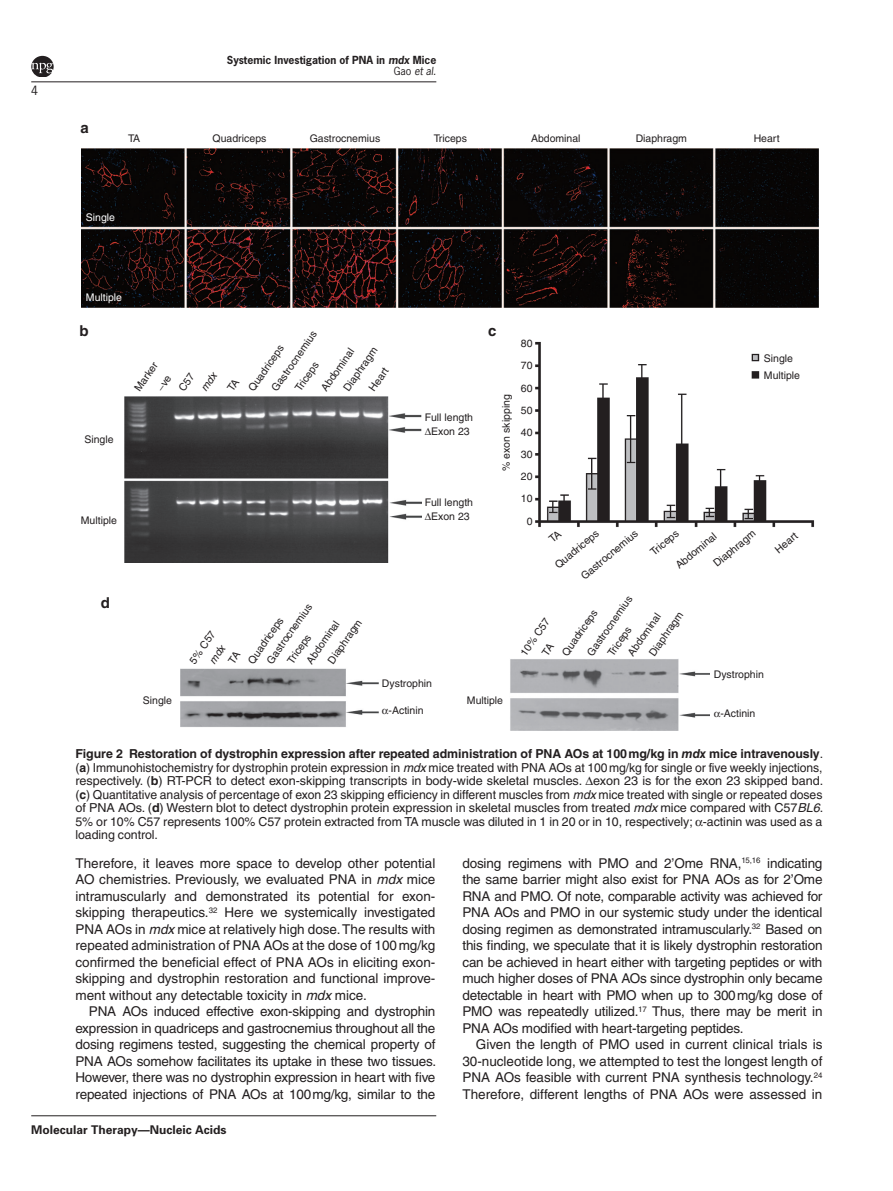
<style>
.page{position:relative;width:893px;height:1191px;background:#fff}
.page>*{position:absolute;margin:0;border:0;box-sizing:border-box;transform-origin:0 0}
.t1{font:700 15px "Helvetica";color:#231f20}
.t2{font:13.5px/16.5px "Helvetica";letter-spacing:-.015em;color:#231f20;text-align:justify}
.t3{font:12.3px/13.5px "Helvetica";letter-spacing:-.005em;color:#231f20;text-align:justify}
.t4{font:700 12px "Univers";color:#231f20}
.t5{font:12px "News Gothic";color:#231f20}
.t6{font:10.5px/22.2px "Helvetica";color:#231f20}
.t7{font:700 10.5px/11.7px "News Gothic";color:#231f20;text-align:right}
.t8{font:10.5px "Helvetica";color:#fff}
.s1{font-style:italic}
.s2{font-weight:400}
.s3{font-weight:400;font-style:italic}
.s4{font-weight:700}
.s5{font-weight:700;font-style:italic}
</style>
<div class="page">
<hr style="left:31px;top:1115px;width:405px;height:1px;background:#231f20">
<hr style="left:31px;top:82px;width:405px;height:1px;background:#231f20">
<svg style="left:31px;top:56px;width:23px;height:20px"></svg>
<img style="left:82px;top:149px;width:736px;height:158px">
<img style="left:181px;top:659px;width:529px;height:71px">
<img style="left:535px;top:341px;width:280px;height:186px">
<img style="left:124px;top:396px;width:298px;height:166px">
<svg style="left:382px;top:709px;width:6px;height:5px"></svg>
<svg style="left:210px;top:659px;width:31px;height:5px"></svg>
<p class="t5" style="left:31px;top:82px;width:8px">4</p>
<p class="t1" style="left:80px;top:118px;width:10px">a</p>
<p class="t7" style="left:227px;top:53px;width:211px">Systemic Investigation of PNA in <span class="s1">mdx</span> Mice<br><span class="s2">Gao</span> <span class="s3">et al.</span></p>
<p class="t6" style="left:128px;top:127px;width:14px">TA</p>
<p class="t6" style="left:213px;top:127px;width:55px">Quadriceps</p>
<p class="t6" style="left:310px;top:127px;width:72px">Gastrocnemius</p>
<p class="t6" style="left:434px;top:127px;width:35px">Triceps</p>
<p class="t6" style="left:531px;top:127px;width:51px">Abdominal</p>
<p class="t6" style="left:636px;top:127px;width:53px">Diaphragm</p>
<p class="t6" style="left:754px;top:127px;width:28px">Heart</p>
<p class="t8" style="left:86px;top:211px;width:31px">Single</p>
<p class="t8" style="left:86px;top:291px;width:38px">Multiple</p>
<p class="t1" style="left:79px;top:321px;width:11px">b</p>
<p class="t6" style="left:84px;top:428px;width:31px">Single</p>
<p class="t6" style="left:81px;top:509px;width:38px">Multiple</p>
<p class="t1" style="left:101px;top:594px;width:11px">d</p>
<p class="t6" style="left:128px;top:383px;width:34px;rotate:-55deg">Marker</p>
<p class="t6" style="left:274px;top:373px;width:59px;line-height:19.2px;text-indent:-13px;rotate:-55deg">Gastrocnemius<br>Triceps</p>
<p class="t6" style="left:230px;top:375px;width:55px;line-height:17.1px;text-indent:-12px;rotate:-55deg">TA<br>Quadriceps</p>
<p class="t6" style="left:323px;top:374px;width:53px;line-height:18.3px;text-indent:-13px;rotate:-55deg">Abdominal<br>Diaphragm</p>
<p class="t6" style="left:362px;top:383px;width:28px;rotate:-55deg">Heart</p>
<p class="t1" style="left:488px;top:321px;width:10px">c</p>
<p class="t6" style="left:425px;top:409px;width:50px;line-height:14.4px">Full length ∆Exon 23</p>
<p class="t6" style="left:425px;top:491px;width:50px">Full length</p>
<p class="t6" style="left:425px;top:505px;width:46px">∆Exon 23</p>
<p class="t6" style="left:495px;top:471px;width:78px;rotate:-90deg">% exon skipping</p>
<p class="t6" style="left:260px;top:656px;width:72px;rotate:-55deg">Gastrocnemius</p>
<p class="t6" style="left:241px;top:656px;width:55px;rotate:-55deg">Quadriceps</p>
<p class="t6" style="left:183px;top:656px;width:39px;rotate:-55deg">5% C57</p>
<p class="t6" style="left:309px;top:647px;width:53px;line-height:17.5px;text-indent:-12px;rotate:-55deg">Abdominal<br>Diaphragm</p>
<p class="t6" style="left:281px;top:656px;width:35px;rotate:-55deg">Triceps</p>
<p class="t6" style="left:382px;top:672px;width:52px">Dystrophin</p>
<p class="t6" style="left:143px;top:689px;width:31px">Single</p>
<p class="t6" style="left:467px;top:689px;width:38px">Multiple</p>
<p class="t6" style="left:389px;top:699px;width:37px">-Actinin</p>
<p class="t6" style="left:521px;top:332px;width:13px;text-align:center">80<br>70<br>60<br>50<br>40<br>30<br>20<br>10<br>0</p>
<p class="t6" style="left:764px;top:350px;width:38px;line-height:16.8px">Single<br>Multiple</p>
<p class="t6" style="left:549px;top:558px;width:55px;rotate:-40deg">Quadriceps</p>
<p class="t6" style="left:575px;top:568px;width:72px;rotate:-40deg">Gastrocnemius</p>
<p class="t6" style="left:645px;top:544px;width:35px;rotate:-40deg">Triceps</p>
<p class="t6" style="left:693px;top:538px;width:53px;line-height:22.6px;text-indent:-30px;rotate:-40deg">Abdominal<br>Diaphragm</p>
<p class="t6" style="left:769px;top:542px;width:28px;rotate:-40deg">Heart</p>
<p class="t6" style="left:589px;top:640px;width:60px;line-height:16.8px;text-indent:-12px;rotate:-55deg">Gastrocnemius<br>Triceps</p>
<p class="t6" style="left:544px;top:640px;width:55px;line-height:16.4px;text-indent:-11px;rotate:-55deg">TA<br>Quadriceps</p>
<p class="t6" style="left:630px;top:639px;width:53px;line-height:17.4px;text-indent:-12px;rotate:-55deg">Abdominal<br>Diaphragm</p>
<p class="t6" style="left:514px;top:648px;width:45px;rotate:-55deg">10% C57</p>
<p class="t6" style="left:714px;top:663px;width:52px">Dystrophin</p>
<p class="t6" style="left:720px;top:702px;width:37px">-Actinin</p>
<p class="t3" style="left:75px;top:747px;width:749px"><span class="s4">Figure 2 Restoration of dystrophin expression after repeated administration of PNA AOs at 100mg/kg in</span> <span class="s5">mdx</span> <span class="s4">mice intravenously</span>. (<span class="s4">a</span>) Immunohistochemistry for dystrophin protein expression in <span class="s1">mdx</span> mice treated with PNA AOs at 100mg/kg for single or five weekly injections, respectively. (<span class="s4">b</span>) RT-PCR to detect exon-skipping transcripts in body-wide skeletal muscles. exon 23 is for the exon 23 skipped band. (<span class="s4">c</span>) Quantitative analysis of percentage of exon 23 skipping efficiency in different muscles from <span class="s1">mdx</span> mice treated with single or repeated doses of PNA AOs. (<span class="s4">d</span>) Western blot to detect dystrophin protein expression in skeletal muscles from treated <span class="s1">mdx</span> mice compared with C57<span class="s1">BL6</span>.<br>5% or 10% C57 represents 100% C57 protein extracted from TA muscle was diluted in 1 in 20 or in 10, respectively; -actinin was used as a loading control.</p>
<p class="t2" style="left:75px;top:854px;width:362px">Therefore, it leaves more space to develop other potential AO chemistries. Previously, we evaluated PNA in <span class="s1">mdx</span> mice intramuscularly and demonstrated its potential for exon&shy;skipping therapeutics.<sup>32</sup> Here we systemically investigated PNA AOs in <span class="s1">mdx</span> mice at relatively high dose. The results with repeated administration of PNA AOs at the dose of 100mg/kg confirmed the beneficial effect of PNA AOs in eliciting exon&shy;skipping and dystrophin restoration and functional improve&shy;ment without any detectable toxicity in <span class="s1">mdx</span> mice.</p>
<p class="t2" style="left:75px;top:1003px;width:362px;text-indent:14px">PNA AOs induced effective exon-skipping and dystrophin expression in quadriceps and gastrocnemius throughout all the dosing regimens tested, suggesting the chemical property of PNA AOs somehow facilitates its uptake in these two tissues.<br>However, there was no dystrophin expression in heart with five repeated injections of PNA AOs at 100mg/kg, similar to the</p>
<p class="t2" style="left:462px;top:854px;width:362px">dosing regimens with PMO and 2’Ome RNA,<sup>15,16</sup> indicating the same barrier might also exist for PNA AOs as for 2’Ome RNA and PMO. Of note, comparable activity was achieved for PNA AOs and PMO in our systemic study under the identical dosing regimen as demonstrated intramuscularly.<sup>32</sup> Based on this finding, we speculate that it is likely dystrophin restoration can be achieved in heart either with targeting peptides or with much higher doses of PNA AOs since dystrophin only became detectable in heart with PMO when up to 300mg/kg dose of PMO was repeatedly utilized.<sup>17</sup> Thus, there may be merit in PNA AOs modified with heart-targeting peptides.</p>
<p class="t2" style="left:462px;top:1036px;width:362px;text-indent:14px">Given the length of PMO used in current clinical trials is 30-nucleotide long, we attempted to test the longest length of PNA AOs feasible with current PNA synthesis technology.<sup>24<br></sup>Therefore, different lengths of PNA AOs were assessed in</p>
<p class="t4" style="left:31px;top:1122px;width:197px">Molecular Therapy—Nucleic Acids</p>
</div>
